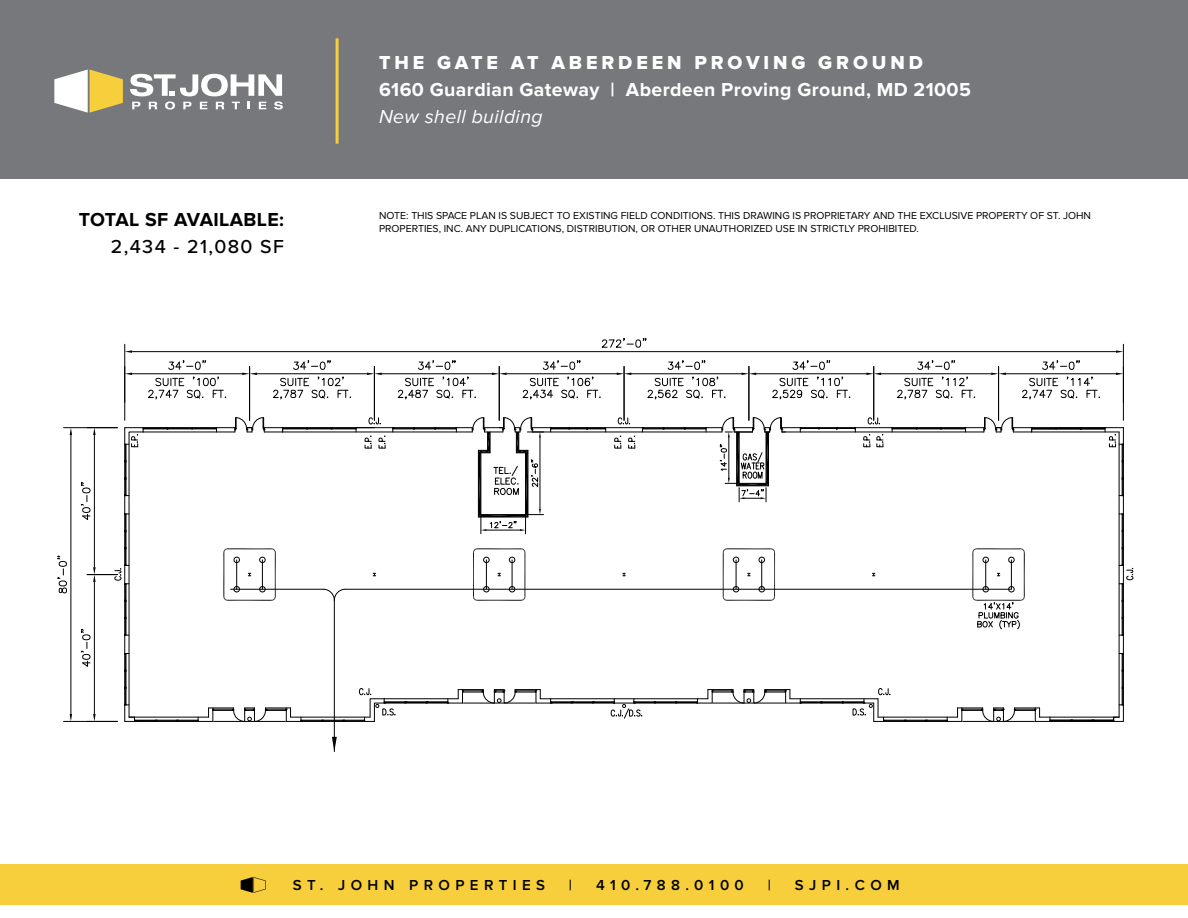
<style>
.page{position:relative;width:1188px;height:918px;background:#fff}
.page>*{position:absolute;margin:0;border:0;box-sizing:border-box;transform-origin:0 0}
.t1{font:700 19.5px "Proxima Nova";letter-spacing:.02em;color:#fff}
.t2{font:19.5px "Proxima Nova Extrabld";letter-spacing:.2em;color:#fff}
.t3{font:700 19.5px "Proxima Nova";letter-spacing:.02em;color:#000}
.t4{font:italic 19.5px "Proxima Nova";letter-spacing:.02em;color:#fff}
.t5{font:500 19.5px "Proxima Nova";letter-spacing:.07em;color:#000}
.t6{font:600 15px "Proxima Nova";letter-spacing:.36em;color:#000}
.t7{font:10.5px/13.5px "Proxima Nova";color:#000}
</style>
<div class="page">
<div style="left:0;top:864px;width:1188px;height:40px;background:#f7cf3c"></div>
<div style="left:0;top:0;width:1188px;height:178px;background:#77787b"></div>
<svg style="left:241px;top:877px;width:25px;height:16px"></svg>
<hr style="left:336px;top:38px;width:3px;height:106px;background:#f7cf3c">
<svg style="left:54px;top:70px;width:69px;height:42px"></svg>
<svg style="left:130px;top:74px;width:153px;height:36px"></svg>
<hr style="left:1123px;top:428px;width:1px;height:293px;background:#000">
<hr style="left:1040px;top:717px;width:79px;height:1px;background:#000">
<hr style="left:1035px;top:721px;width:88px;height:1px;background:#000">
<hr style="left:874px;top:721px;width:88px;height:1px;background:#000">
<hr style="left:878px;top:717px;width:80px;height:1px;background:#000">
<hr style="left:1119px;top:432px;width:1px;height:285px;background:#000">
<svg style="left:1119px;top:653px;width:5px;height:53px"></svg>
<hr style="left:345px;top:589px;width:666px;height:1px;background:#000">
<svg style="left:1119px;top:513px;width:15px;height:123px"></svg>
<svg style="left:332px;top:737px;width:5px;height:15px"></svg>
<hr style="left:334px;top:600px;width:1px;height:152px;background:#000">
<svg style="left:1050px;top:716px;width:70px;height:6px"></svg>
<hr style="left:540px;top:698px;width:168px;height:1px;background:#000">
<hr style="left:536px;top:703px;width:176px;height:1px;background:#000">
<svg style="left:863px;top:434px;width:21px;height:13px"></svg>
<svg style="left:957px;top:708px;width:83px;height:14px"></svg>
<hr style="left:532px;top:432px;width:190px;height:1px;background:#000">
<hr style="left:782px;top:432px;width:202px;height:1px;background:#000">
<hr style="left:1013px;top:432px;width:106px;height:1px;background:#000">
<hr style="left:532px;top:427px;width:190px;height:1px;background:#000">
<hr style="left:782px;top:427px;width:202px;height:1px;background:#000">
<hr style="left:1013px;top:427px;width:110px;height:1px;background:#000">
<svg style="left:892px;top:427px;width:74px;height:5px"></svg>
<svg style="left:984px;top:417px;width:30px;height:16px"></svg>
<svg style="left:1031px;top:427px;width:93px;height:69px"></svg>
<hr style="left:786px;top:703px;width:88px;height:1px;background:#000">
<hr style="left:790px;top:698px;width:88px;height:1px;background:#000">
<svg style="left:800px;top:688px;width:148px;height:34px"></svg>
<svg style="left:708px;top:689px;width:83px;height:15px"></svg>
<svg style="left:723px;top:548px;width:52px;height:53px"></svg>
<svg style="left:628px;top:436px;width:7px;height:13px"></svg>
<svg style="left:614px;top:436px;width:8px;height:13px"></svg>
<svg style="left:618px;top:417px;width:12px;height:8px"></svg>
<svg style="left:867px;top:417px;width:13px;height:8px"></svg>
<svg style="left:642px;top:427px;width:65px;height:5px"></svg>
<svg style="left:800px;top:427px;width:56px;height:5px"></svg>
<svg style="left:550px;top:698px;width:148px;height:21px"></svg>
<hr style="left:124px;top:366px;width:1px;height:54px;background:#000">
<hr style="left:132px;top:373px;width:110px;height:1px;background:#000">
<svg style="left:125px;top:373px;width:7px;height:2px"></svg>
<svg style="left:168px;top:360px;width:38px;height:10px"></svg>
<hr style="left:249px;top:366px;width:1px;height:54px;background:#000">
<hr style="left:257px;top:373px;width:110px;height:1px;background:#000">
<svg style="left:242px;top:373px;width:15px;height:2px"></svg>
<svg style="left:293px;top:360px;width:38px;height:10px"></svg>
<svg style="left:148px;top:376px;width:78px;height:24px"></svg>
<svg style="left:273px;top:376px;width:78px;height:24px"></svg>
<hr style="left:374px;top:366px;width:1px;height:54px;background:#000">
<hr style="left:382px;top:373px;width:110px;height:1px;background:#000">
<svg style="left:367px;top:373px;width:15px;height:2px"></svg>
<svg style="left:418px;top:360px;width:38px;height:10px"></svg>
<svg style="left:397px;top:376px;width:79px;height:24px"></svg>
<hr style="left:499px;top:366px;width:1px;height:54px;background:#000">
<hr style="left:507px;top:373px;width:110px;height:1px;background:#000">
<svg style="left:492px;top:373px;width:15px;height:2px"></svg>
<svg style="left:542px;top:360px;width:39px;height:10px"></svg>
<svg style="left:522px;top:376px;width:79px;height:24px"></svg>
<hr style="left:624px;top:366px;width:1px;height:54px;background:#000">
<hr style="left:631px;top:373px;width:111px;height:1px;background:#000">
<svg style="left:617px;top:373px;width:14px;height:2px"></svg>
<svg style="left:667px;top:360px;width:39px;height:10px"></svg>
<svg style="left:647px;top:376px;width:78px;height:24px"></svg>
<hr style="left:749px;top:366px;width:1px;height:54px;background:#000">
<hr style="left:756px;top:373px;width:110px;height:1px;background:#000">
<svg style="left:742px;top:373px;width:14px;height:2px"></svg>
<svg style="left:792px;top:360px;width:39px;height:10px"></svg>
<svg style="left:772px;top:376px;width:78px;height:24px"></svg>
<hr style="left:873px;top:366px;width:1px;height:54px;background:#000">
<hr style="left:881px;top:373px;width:110px;height:1px;background:#000">
<svg style="left:866px;top:373px;width:15px;height:2px"></svg>
<svg style="left:917px;top:360px;width:38px;height:10px"></svg>
<hr style="left:998px;top:366px;width:1px;height:54px;background:#000">
<hr style="left:1123px;top:366px;width:1px;height:54px;background:#000">
<hr style="left:1006px;top:373px;width:110px;height:1px;background:#000">
<svg style="left:991px;top:373px;width:15px;height:2px"></svg>
<svg style="left:1116px;top:373px;width:7px;height:2px"></svg>
<svg style="left:1042px;top:360px;width:38px;height:10px"></svg>
<svg style="left:1022px;top:376px;width:78px;height:24px"></svg>
<hr style="left:94px;top:582px;width:1px;height:132px;background:#000">
<svg style="left:93px;top:714px;width:3px;height:7px"></svg>
<svg style="left:80px;top:629px;width:11px;height:38px"></svg>
<hr style="left:87px;top:574px;width:30px;height:1px;background:#000">
<hr style="left:94px;top:435px;width:1px;height:132px;background:#000">
<svg style="left:93px;top:428px;width:3px;height:7px"></svg>
<svg style="left:93px;top:567px;width:3px;height:15px"></svg>
<svg style="left:80px;top:482px;width:11px;height:38px"></svg>
<hr style="left:64px;top:427px;width:53px;height:1px;background:#000">
<hr style="left:64px;top:721px;width:53px;height:1px;background:#000">
<hr style="left:71px;top:435px;width:1px;height:279px;background:#000">
<svg style="left:70px;top:428px;width:2px;height:7px"></svg>
<svg style="left:70px;top:714px;width:2px;height:7px"></svg>
<svg style="left:57px;top:555px;width:10px;height:39px"></svg>
<hr style="left:124px;top:344px;width:1px;height:58px;background:#000">
<hr style="left:1123px;top:344px;width:1px;height:58px;background:#000">
<hr style="left:132px;top:351px;width:984px;height:1px;background:#000">
<svg style="left:125px;top:350px;width:7px;height:3px"></svg>
<svg style="left:1116px;top:350px;width:7px;height:3px"></svg>
<svg style="left:601px;top:338px;width:46px;height:10px"></svg>
<svg style="left:550px;top:427px;width:56px;height:5px"></svg>
<svg style="left:114px;top:417px;width:430px;height:305px"></svg>
<svg style="left:719px;top:417px;width:67px;height:85px"></svg>
<svg style="left:972px;top:548px;width:53px;height:82px"></svg>
<svg style="left:897px;top:376px;width:78px;height:24px"></svg>
<h1 class="t3" style="left:79px;top:208px;width:207px">TOTAL SF AVAILABLE:</h1>
<h1 class="t5" style="left:111px;top:235px;width:175px">2,434 - 21,080 SF</h1>
<h1 class="t2" style="left:379px;top:52px;width:545px">THE GATE AT ABERDEEN PROVING GROUND</h1>
<h1 class="t1" style="left:379px;top:79px;width:593px">6160 Guardian Gateway | Aberdeen Proving Ground, MD 21005</h1>
<h1 class="t4" style="left:379px;top:106px;width:165px">New shell building</h1>
<p class="t7" style="left:379px;top:209px;width:713px">NOTE: THIS SPACE PLAN IS SUBJECT TO EXISTING FIELD CONDITIONS. THIS DRAWING IS PROPRIETARY AND THE EXCLUSIVE PROPERTY OF ST. JOHN<br>PROPERTIES, INC. ANY DUPLICATIONS, DISTRIBUTION, OR OTHER UNAUTHORIZED USE IN STRICTLY PROHIBITED.</p>
<h2 class="t6" style="left:293px;top:876px;width:254px">ST. JOHN PROPERTIES</h2>
<h2 class="t6" style="left:569px;top:876px;width:5px">|</h2>
<h2 class="t6" style="left:596px;top:876px;width:149px">410.788.0100</h2>
<h2 class="t6" style="left:768px;top:876px;width:5px">|</h2>
<h2 class="t6" style="left:795px;top:876px;width:106px">SJPI.COM</h2>
</div>
